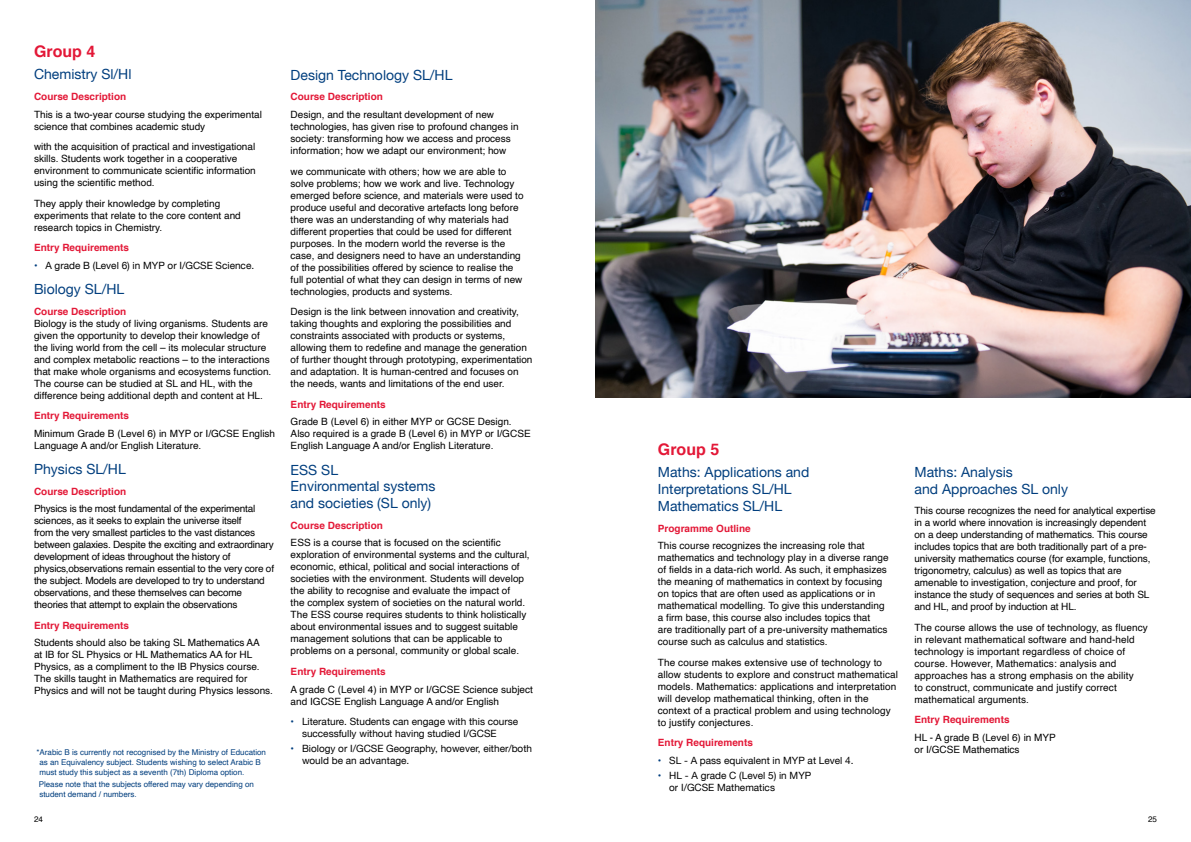
<style>
.page{position:relative;width:1191px;height:842px;background:#fff}
.page>*{position:absolute;margin:0;border:0;box-sizing:border-box;transform-origin:0 0}
.t1{font:700 16px "Helvetica";color:#e31837}
.t2{font:14px/16.8px "Helvetica Neue LT Arabic";color:#003e7e}
.t3{font:10px/12px "Helvetica";color:#000}
.t4{font:10px/12px "Helvetica";letter-spacing:-.02em;color:#000}
.t5{font:10px/12px "Helvetica Neue LT Arabic";color:#000}
.t6{font:700 10px "Helvetica";color:#e31837}
.t7{font:8px/9.6px "Helvetica";color:#003e7e}
.t8{font:8px "Helvetica";color:#000}
.s1{font-family:"Helvetica";color:#003e7e}
</style>
<div class="page">
<img style="left:595px;top:0;width:596px;height:397px">
<h1 class="t1" style="left:34px;top:38px;width:63px">Group 4</h1>
<h2 class="t2" style="left:34px;top:66px;width:99px">Chemistry Sl/Hl</h2>
<p class="t6" style="left:34px;top:88px;width:94px">Course Description</p>
<p class="t3" style="left:34px;top:108px;width:229px">This is a two-year course studying the experimental science that combines academic study</p>
<p class="t3" style="left:34px;top:141px;width:223px">with the acquisition of practical and investigational skills. Students work together in a cooperative environment to communicate scientific information using the scientific method.</p>
<p class="t3" style="left:34px;top:197px;width:208px">They apply their knowledge by completing experiments that relate to the core content and research topics in Chemistry.</p>
<p class="t6" style="left:34px;top:239px;width:97px">Entry Requirements</p>
<p class="t5" style="left:34px;top:259px;width:222px"><span class="s1">•</span> A grade B (Level 6) in MYP or I/GCSE Science.</p>
<h2 class="t2" style="left:34px;top:281px;width:92px">Biology SL/HL</h2>
<p class="t6" style="left:34px;top:303px;width:94px">Course Description</p>
<p class="t3" style="left:34px;top:317px;width:239px">Biology is the study of living organisms. Students are given the opportunity to develop their knowledge of the living world from the cell – its molecular structure and complex metabolic reactions – to the interactions that make whole organisms and ecosystems function.<br>The course can be studied at SL and HL, with the difference being additional depth and content at HL.</p>
<p class="t6" style="left:34px;top:407px;width:97px">Entry Requirements</p>
<p class="t3" style="left:34px;top:427px;width:243px">Minimum Grade B (Level 6) in MYP or I/GCSE English<br>Language A and/or English Literature.</p>
<h2 class="t2" style="left:34px;top:461px;width:93px">Physics SL/HL</h2>
<p class="t6" style="left:34px;top:483px;width:94px">Course Description</p>
<p class="t4" style="left:34px;top:503px;width:242px">Physics is the most fundamental of the experimental sciences, as it seeks to explain the universe itself<br>from the very smallest particles to the vast distances between galaxies. Despite the exciting and extraordinary development of ideas throughout the history of physics,observations remain essential to the very core of the subject. Models are developed to try to understand observations, and these themselves can become theories that attempt to explain the observations</p>
<p class="t6" style="left:34px;top:617px;width:97px">Entry Requirements</p>
<p class="t3" style="left:34px;top:637px;width:240px">Students should also be taking SL Mathematics AA<br>at IB for SL Physics or HL Mathematics AA for HL Physics, as a compliment to the IB Physics course.<br>The skills taught in Mathematics are required for Physics and will not be taught during Physics lessons.</p>
<p class="t7" style="left:39px;top:748px;width:228px;text-indent:-3px">*Arabic B is currently not recognised by the Ministry of Education as an Equivalency subject. Students wishing to select Arabic B must study this subject as a seventh (7th) Diploma option.</p>
<p class="t7" style="left:39px;top:780px;width:217px">Please note that the subjects offered may vary depending on student demand / numbers.</p>
<h2 class="t2" style="left:291px;top:67px;width:163px">Design Technology SL/HL</h2>
<p class="t6" style="left:291px;top:89px;width:94px">Course Description</p>
<p class="t3" style="left:291px;top:109px;width:229px">Design, and the resultant development of new technologies, has given rise to profound changes in society: transforming how we access and process information; how we adapt our environment; how</p>
<p class="t3" style="left:291px;top:165px;width:234px">we communicate with others; how we are able to solve problems; how we work and live. Technology emerged before science, and materials were used to produce useful and decorative artefacts long before there was an understanding of why materials had different properties that could be used for different purposes. In the modern world the reverse is the case, and designers need to have an understanding of the possibilities offered by science to realise the full potential of what they can design in terms of new technologies, products and systems.</p>
<p class="t3" style="left:291px;top:306px;width:243px">Design is the link between innovation and creativity, taking thoughts and exploring the possibilities and constraints associated with products or systems, allowing them to redefine and manage the generation of further thought through prototyping, experimentation and adaptation. It is human-centred and focuses on the needs, wants and limitations of the end user.</p>
<p class="t6" style="left:291px;top:396px;width:97px">Entry Requirements</p>
<p class="t3" style="left:291px;top:416px;width:241px">Grade B (Level 6) in either MYP or GCSE Design.<br>Also required is a grade B (Level 6) in MYP or I/GCSE<br>English Language A and/or English Literature.</p>
<h2 class="t2" style="left:291px;top:461px;width:146px">ESS SL<br>Environmental systems and societies (SL only)</h2>
<p class="t6" style="left:291px;top:517px;width:94px">Course Description</p>
<p class="t3" style="left:291px;top:537px;width:240px">ESS is a course that is focused on the scientific exploration of environmental systems and the cultural, economic, ethical, political and social interactions of societies with the environment. Students will develop the ability to recognise and evaluate the impact of<br>the complex system of societies on the natural world.<br>The ESS course requires students to think holistically about environmental issues and to suggest suitable management solutions that can be applicable to problems on a personal, community or global scale.</p>
<p class="t6" style="left:291px;top:663px;width:97px">Entry Requirements</p>
<p class="t3" style="left:291px;top:683px;width:244px">A grade C (Level 4) in MYP or I/GCSE Science subject and IGCSE English Language A and/or English</p>
<p class="t5" style="left:302px;top:716px;width:218px;text-indent:-11px"><span class="s1">•</span> Literature. Students can engage with this course successfully without having studied I/GCSE</p>
<p class="t5" style="left:302px;top:742px;width:232px;text-indent:-11px"><span class="s1">•</span> Biology or I/GCSE Geography, however, either/both would be an advantage.</p>
<h1 class="t1" style="left:658px;top:436px;width:63px">Group 5</h1>
<h2 class="t2" style="left:658px;top:464px;width:153px">Maths: Applications and<br>Interpretations SL/HL<br>Mathematics SL/HL</h2>
<p class="t6" style="left:658px;top:520px;width:94px">Programme Outline</p>
<p class="t3" style="left:658px;top:540px;width:232px">This course recognizes the increasing role that mathematics and technology play in a diverse range of fields in a data-rich world. As such, it emphasizes the meaning of mathematics in context by focusing on topics that are often used as applications or in mathematical modelling. To give this understanding a firm base, this course also includes topics that<br>are traditionally part of a pre-university mathematics course such as calculus and statistics.</p>
<p class="t3" style="left:658px;top:656px;width:242px">The course makes extensive use of technology to allow students to explore and construct mathematical models. Mathematics: applications and interpretation will develop mathematical thinking, often in the context of a practical problem and using technology to justify conjectures.</p>
<p class="t6" style="left:658px;top:735px;width:97px">Entry Requirements</p>
<p class="t5" style="left:658px;top:754px;width:197px"><span class="s1">•</span> SL - A pass equivalent in MYP at Level 4.</p>
<p class="t5" style="left:669px;top:769px;width:144px;text-indent:-11px"><span class="s1">•</span> HL - A grade C (Level 5) in MYP or I/GCSE Mathematics</p>
<h2 class="t2" style="left:914px;top:464px;width:155px">Maths: Analysis<br>and Approaches SL only</h2>
<p class="t3" style="left:914px;top:505px;width:243px">This course recognizes the need for analytical expertise in a world where innovation is increasingly dependent on a deep understanding of mathematics. This course includes topics that are both traditionally part of a pre&shy;university mathematics course (for example, functions, trigonometry, calculus) as well as topics that are amenable to investigation, conjecture and proof, for instance the study of sequences and series at both SL and HL, and proof by induction at HL.</p>
<p class="t3" style="left:914px;top:622px;width:235px">The course allows the use of technology, as fluency in relevant mathematical software and hand-held technology is important regardless of choice of course. However, Mathematics: analysis and approaches has a strong emphasis on the ability<br>to construct, communicate and justify correct mathematical arguments.</p>
<p class="t6" style="left:914px;top:712px;width:97px">Entry Requirements</p>
<p class="t3" style="left:914px;top:732px;width:143px">HL - A grade B (Level 6) in MYP or I/GCSE Mathematics</p>
<p class="t8" style="left:34px;top:813px;width:10px">24</p>
<p class="t8" style="left:1148px;top:813px;width:10px">25</p>
</div>
